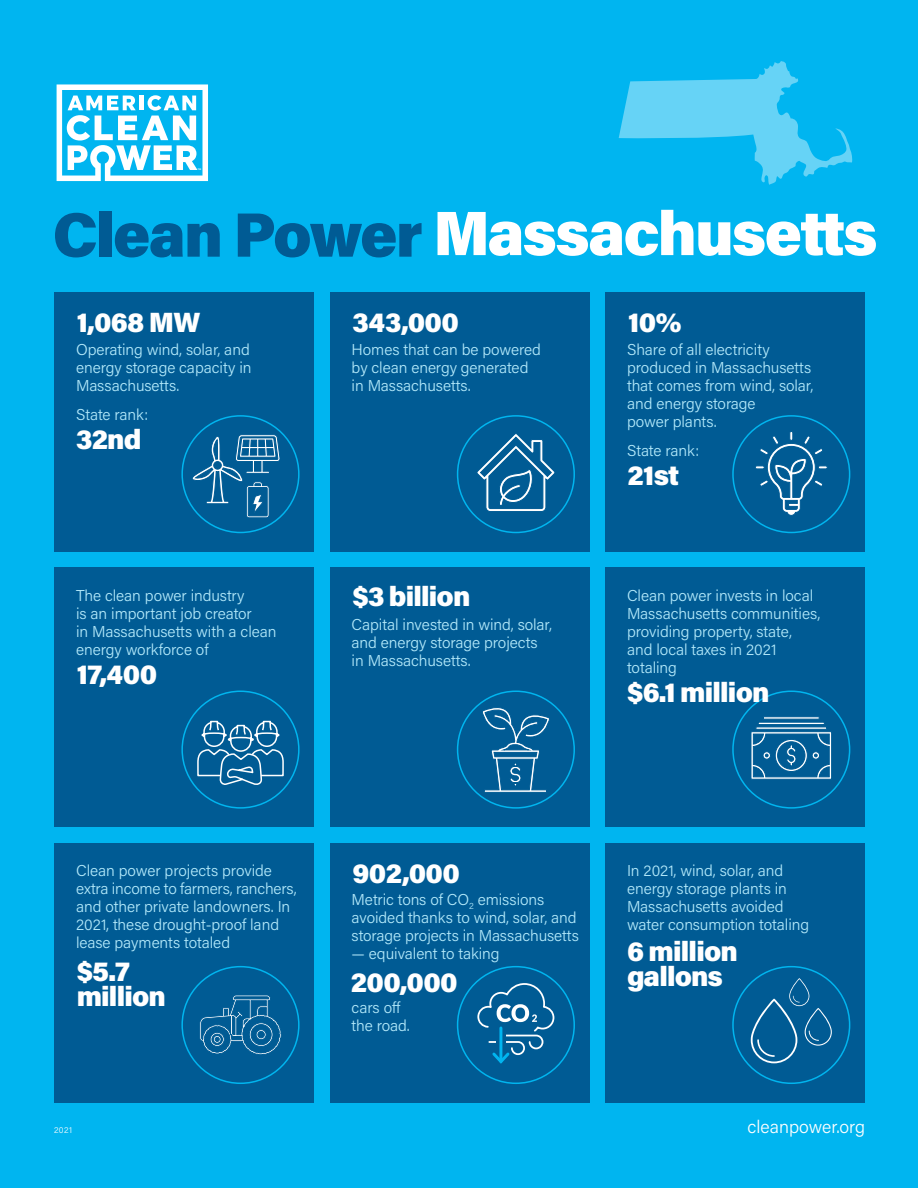
<style>
.page{position:relative;width:918px;height:1188px;background:#00b5f0}
.page>*{position:absolute;margin:0;border:0;box-sizing:border-box;transform-origin:0 0}
.t1{font:900 62.55px "Acumin Pro";letter-spacing:-.03em;color:#fff}
.t2{font:900 27.9px/25.5px "Acumin Pro";letter-spacing:-.03em;color:#fff}
.t3{font:300 18px "Acumin Pro";color:#fff}
.t4{font:300 15.75px/18px "Acumin Pro";letter-spacing:-.005em;color:#b3e9fa}
.t5{font:300 8.25px "Acumin Pro";color:#fff}
.t6{font:700 2.4px "Myriad Pro";color:#fff}
.s1{color:#005b94}
</style>
<div class="page">
<svg style="left:57px;top:84px;width:151px;height:97px"></svg>
<div style="left:55px;top:568px;width:259px;height:259px;background:#005b94"></div>
<div style="left:330px;top:568px;width:260px;height:259px;background:#005b94"></div>
<div style="left:605px;top:568px;width:260px;height:259px;background:#005b94"></div>
<div style="left:55px;top:292px;width:259px;height:260px;background:#005b94"></div>
<div style="left:330px;top:292px;width:260px;height:260px;background:#005b94"></div>
<div style="left:605px;top:292px;width:260px;height:260px;background:#005b94"></div>
<div style="left:55px;top:843px;width:259px;height:260px;background:#005b94"></div>
<div style="left:330px;top:843px;width:260px;height:260px;background:#005b94"></div>
<div style="left:605px;top:843px;width:260px;height:260px;background:#005b94"></div>
<div style="left:181px;top:415px;width:119px;height:118px;border:2px solid #00b5ef;border-radius:50%"></div>
<div style="left:457px;top:415px;width:118px;height:118px;border:2px solid #00b5ef;border-radius:50%"></div>
<div style="left:732px;top:415px;width:118px;height:118px;border:2px solid #00b5ef;border-radius:50%"></div>
<div style="left:181px;top:691px;width:119px;height:118px;border:2px solid #00b5ef;border-radius:50%"></div>
<div style="left:457px;top:691px;width:118px;height:118px;border:2px solid #00b5ef;border-radius:50%"></div>
<div style="left:732px;top:691px;width:118px;height:118px;border:2px solid #00b5ef;border-radius:50%"></div>
<div style="left:181px;top:966px;width:119px;height:118px;border:2px solid #00b5ef;border-radius:50%"></div>
<div style="left:457px;top:966px;width:118px;height:118px;border:2px solid #00b5ef;border-radius:50%"></div>
<div style="left:732px;top:966px;width:118px;height:118px;border:2px solid #00b5ef;border-radius:50%"></div>
<svg style="left:751px;top:978px;width:81px;height:85px"></svg>
<svg style="left:482px;top:707px;width:68px;height:86px"></svg>
<svg style="left:755px;top:432px;width:73px;height:84px"></svg>
<svg style="left:197px;top:720px;width:87px;height:65px"></svg>
<svg style="left:476px;top:433px;width:80px;height:85px"></svg>
<svg style="left:751px;top:716px;width:81px;height:64px"></svg>
<svg style="left:200px;top:995px;width:81px;height:60px"></svg>
<svg style="left:477px;top:982px;width:78px;height:82px"></svg>
<svg style="left:192px;top:432px;width:88px;height:86px"></svg>
<svg style="left:619px;top:61px;width:234px;height:124px"></svg>
<p class="t6" style="left:198px;top:168px;width:5px">TM</p>
<h1 class="t1" style="left:52px;top:189px;width:827px"><span class="s1">Clean Power</span> Massachusetts</h1>
<h2 class="t2" style="left:77px;top:308px;width:125px">1,068 MW</h2>
<h2 class="t2" style="left:352px;top:308px;width:108px">343,000</h2>
<h2 class="t2" style="left:628px;top:308px;width:55px">10%</h2>
<p class="t4" style="left:76px;top:339px;width:177px;text-align:justify">Operating wind, solar, and energy storage capacity in Massachusetts.</p>
<p class="t4" style="left:76px;top:405px;width:74px">State rank:</p>
<h2 class="t2" style="left:76px;top:425px;width:67px">32nd</h2>
<p class="t4" style="left:76px;top:586px;width:202px">The clean power industry<br>is an important job creator<br>in Massachusetts with a clean energy workforce of</p>
<h2 class="t2" style="left:77px;top:660px;width:82px">17,400</h2>
<p class="t4" style="left:352px;top:339px;width:191px">Homes that can be powered by clean energy generated in Massachusetts.</p>
<p class="t4" style="left:627px;top:339px;width:188px">Share of all electricity produced in Massachusetts that comes from wind, solar, and energy storage<br>power plants.</p>
<p class="t4" style="left:627px;top:441px;width:74px">State rank:</p>
<h2 class="t2" style="left:352px;top:582px;width:120px">$3 billion</h2>
<p class="t4" style="left:352px;top:615px;width:202px">Capital invested in wind, solar, and energy storage projects in Massachusetts.</p>
<h2 class="t2" style="left:627px;top:461px;width:53px">21st</h2>
<p class="t4" style="left:627px;top:586px;width:195px">Clean power invests in local<br>Massachusetts communities, providing property, state, and local taxes in 2021 totaling</p>
<h2 class="t2" style="left:627px;top:678px;width:144px">$6.1 million</h2>
<p class="t4" style="left:76px;top:861px;width:222px">Clean power projects provide extra income to farmers, ranchers, and other private landowners. In<br>2021, these drought-proof land lease payments totaled</p>
<h2 class="t2" style="left:77px;top:957px;width:91px">$5.7 million</h2>
<h2 class="t2" style="left:352px;top:859px;width:109px">902,000</h2>
<p class="t4" style="left:352px;top:890px;width:229px">Metric tons of CO<sub>2</sub> emissions avoided thanks to wind, solar, and storage projects in Massachusetts</p>
<p class="t4" style="left:352px;top:944px;width:150px">— equivalent to taking</p>
<p class="t4" style="left:352px;top:998px;width:60px">cars off the road.</p>
<h2 class="t2" style="left:351px;top:968px;width:108px">200,000</h2>
<p class="t4" style="left:627px;top:861px;width:184px">In 2021, wind, solar, and energy storage plants in<br>Massachusetts avoided water consumption totaling</p>
<h2 class="t2" style="left:627px;top:937px;width:112px">6 million gallons</h2>
<p class="t5" style="left:54px;top:1125px;width:20px">2021</p>
<p class="t3" style="left:748px;top:1115px;width:119px">cleanpower.org</p>
</div>
